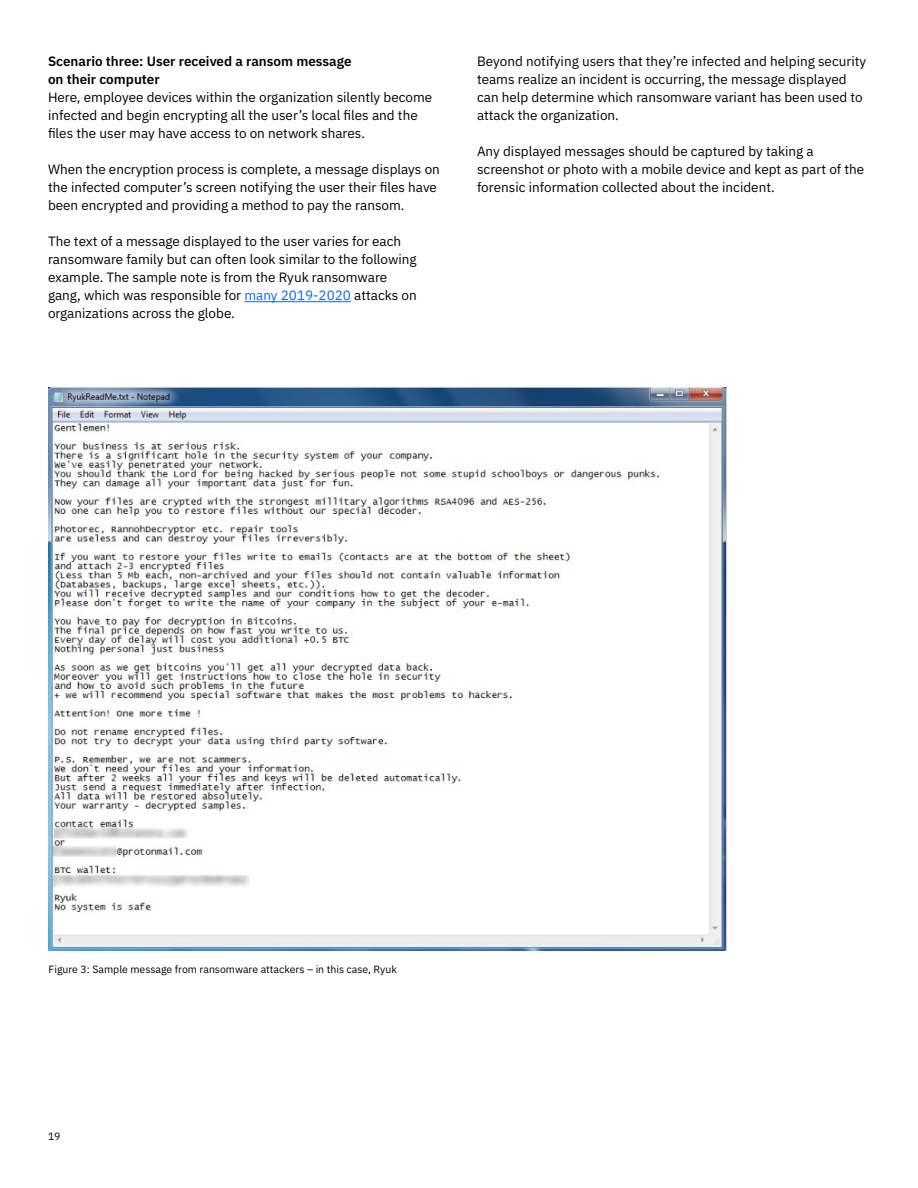
<style>
.page{position:relative;width:918px;height:1188px;background:#fff}
.page>*{position:absolute;margin:0;border:0;box-sizing:border-box;transform-origin:0 0}
.t1{font:13.5px/18px "IBM Plex Sans";color:#000}
.t2{font:600 13.5px/18px "IBM Plex Sans";color:#000}
.t3{font:10.5px "IBM Plex Sans";color:#000}
.s1{color:#0f62fe}
</style>
<div class="page">
<hr style="left:244px;top:301px;width:107px;height:1px;background:#0f62fe">
<img style="left:48px;top:387px;width:678px;height:564px">
<p class="t2" style="left:48px;top:51px;width:305px">Scenario three: User received a ransom message on their computer</p>
<p class="t1" style="left:48px;top:87px;width:386px">Here, employee devices within the organization silently become infected and begin encrypting all the user’s local files and the files the user may have access to on network shares.</p>
<p class="t1" style="left:48px;top:159px;width:393px">When the encryption process is complete, a message displays on the infected computer’s screen notifying the user their files have been encrypted and providing a method to pay the ransom.</p>
<p class="t1" style="left:48px;top:231px;width:370px">The text of a message displayed to the user varies for each ransomware family but can often look similar to the following example. The sample note is from the Ryuk ransomware gang, which was responsible for <span class="s1">many 2019-2020</span> attacks on organizations across the globe.</p>
<p class="t1" style="left:477px;top:51px;width:391px">Beyond notifying users that they’re infected and helping security teams realize an incident is occurring, the message displayed can help determine which ransomware variant has been used to attack the organization.</p>
<p class="t1" style="left:477px;top:141px;width:389px">Any displayed messages should be captured by taking a screenshot or photo with a mobile device and kept as part of the forensic information collected about the incident.</p>
<p class="t3" style="left:49px;top:961px;width:350px">Figure 3: Sample message from ransomware attackers – in this case, Ryuk</p>
<p class="t3" style="left:48px;top:1128px;width:14px">19</p>
</div>
